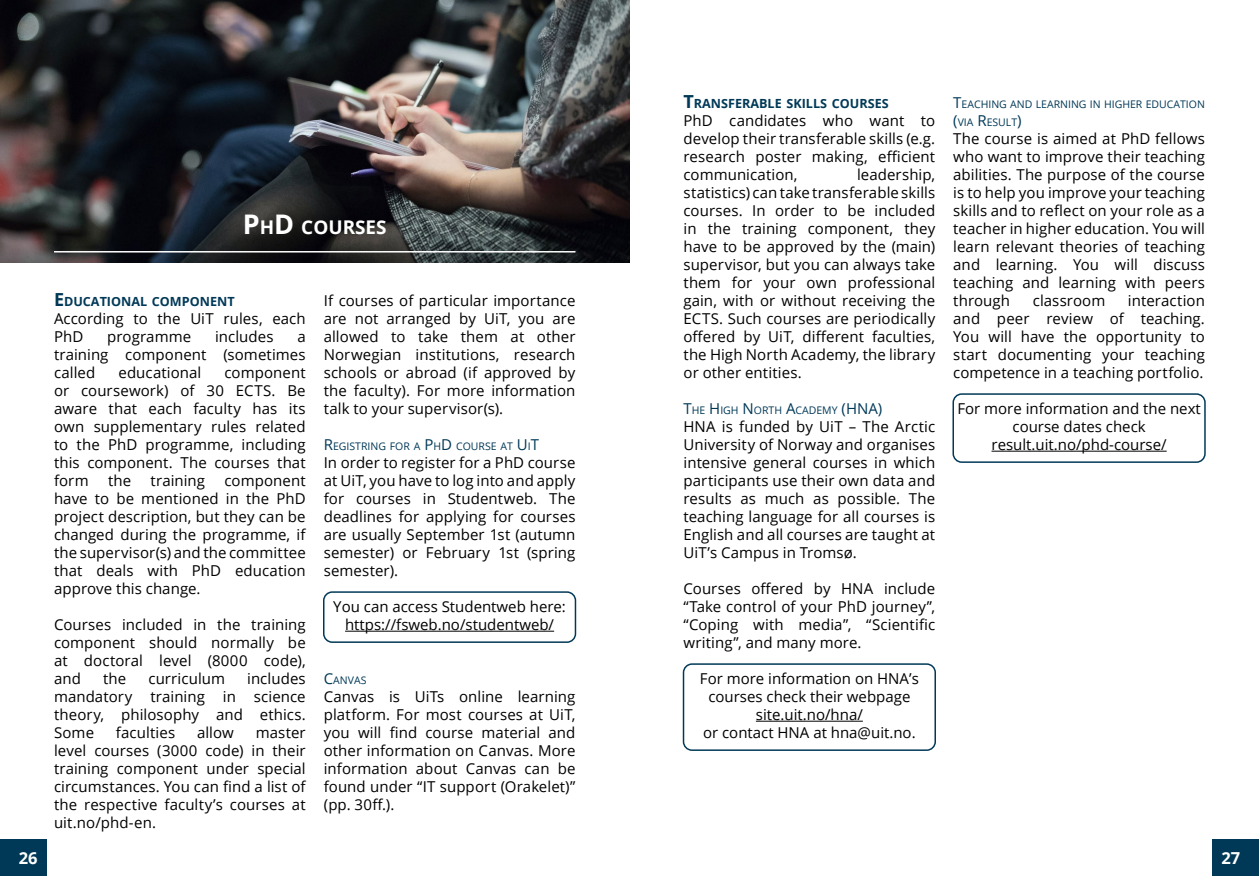
<style>
.page{position:relative;width:1259px;height:893px;background:#fff}
.page>*{position:absolute;margin:0;border:0;box-sizing:border-box;transform-origin:0 0}
.t1{font:700 18.9px "Open Sans";color:#fff}
.t2{font:700 16.5px "Open Sans";color:#fff}
.t3{font:15px/18px "Open Sans";letter-spacing:.005em;color:#000;text-align:justify}
.t4{font:15px "Open Sans";color:#003957}
.t5{font:700 12.6px "Open Sans";color:#003957}
.t6{font:10.5px/18px "Open Sans";color:#003957}
.s1{font-size:27px}
.s2{font-size:18px}
.s3{font-size:15px}
</style>
<div class="page">
<img style="left:0;top:0;width:629px;height:263px">
<div style="left:1213px;top:839px;width:46px;height:37px;background:#003957"></div>
<div style="left:0;top:839px;width:46px;height:37px;background:#003957"></div>
<hr style="left:54px;top:251px;width:521px;height:2px;background:#fff">
<div style="left:683px;top:663px;width:253px;height:88px;border:2px solid #003957;border-radius:9px"></div>
<hr style="left:756px;top:721px;width:107px;height:1px;background:#000">
<div style="left:952px;top:393px;width:253px;height:70px;border:2px solid #003957;border-radius:9px"></div>
<hr style="left:991px;top:451px;width:175px;height:1px;background:#000">
<div style="left:323px;top:591px;width:253px;height:52px;border:2px solid #003957;border-radius:9px"></div>
<hr style="left:345px;top:631px;width:209px;height:1px;background:#000">
<p class="t1" style="left:243px;top:214px;width:145px"><span class="s1">P</span>H<span class="s1">D</span> COU RSES</p>
<p class="t5" style="left:54px;top:293px;width:182px"><span class="s2">E</span>DUCATIONAL COMPONENT</p>
<p class="t3" style="left:54px;top:309px;width:253px">According to the UiT rules, each<br>PhD</p>
<p class="t3" style="left:107px;top:327px;width:86px">programme</p>
<p class="t3" style="left:215px;top:327px;width:60px">includes</p>
<p class="t3" style="left:54px;top:327px;width:253px;text-indent:243px">a training component (sometimes called</p>
<p class="t3" style="left:118px;top:363px;width:84px">educational</p>
<p class="t3" style="left:54px;top:363px;width:253px;text-indent:170px">component or coursework) of 30 ECTS. Be aware that each faculty has its own supplementary rules related to the PhD programme, including this component. The courses that form</p>
<p class="t3" style="left:108px;top:471px;width:25px">the</p>
<p class="t3" style="left:151px;top:471px;width:56px">training</p>
<p class="t3" style="left:54px;top:471px;width:253px;text-indent:170px">component have to be mentioned in the PhD project description, but they can be changed during the programme, if the supervisor(s) and the committee that deals with PhD education approve this change.</p>
<p class="t3" style="left:54px;top:615px;width:253px">Courses included in the training component should normally be at doctoral level (8000 code), and</p>
<p class="t3" style="left:54px;top:669px;width:253px;text-indent:193px">includes mandatory training in science theory, philosophy and ethics.<br>Some</p>
<p class="t3" style="left:103px;top:669px;width:25px">the</p>
<p class="t3" style="left:148px;top:669px;width:78px">curriculum</p>
<p class="t3" style="left:116px;top:723px;width:61px">faculties</p>
<p class="t3" style="left:197px;top:723px;width:38px">allow</p>
<p class="t3" style="left:54px;top:723px;width:253px;text-indent:202px">master level courses (3000 code) in their training component under special circumstances. You can find a list of the respective faculty’s courses at uit.no/phd-en.</p>
<p class="t3" style="left:324px;top:291px;width:253px">If courses of particular importance are not arranged by UiT, you are allowed to take them at other Norwegian institutions, research schools or abroad (if approved by the faculty). For more information talk to your supervisor(s).</p>
<p class="t6" style="left:324px;top:437px;width:216px"><span class="s3">R</span>EGISTRING FOR A <span class="s3">P</span>H<span class="s3">D</span> COURSE AT <span class="s3">U</span> I<span class="s3">T</span></p>
<p class="t3" style="left:324px;top:453px;width:253px">In order to register for a PhD course at UiT, you have to log into and apply for courses in Studentweb. The deadlines for applying for courses are usually September 1st (autumn semester) or February 1st (spring semester).</p>
<p class="t3" style="left:333px;top:597px;width:234px;text-align:center">You can access Studentweb here: https://fsweb.no/studentweb/</p>
<p class="t6" style="left:324px;top:671px;width:44px"><span class="s3">C</span>ANVAS</p>
<p class="t3" style="left:324px;top:687px;width:253px">Canvas is UiTs online learning platform. For most courses at UiT, you will find course material and other information on Canvas. More information about Canvas can be found under “IT support (Orakelet)” (pp. 30ff.).</p>
<p class="t5" style="left:683px;top:95px;width:207px"><span class="s2">T</span>RANSFERABLE SKILLS COU RSES</p>
<p class="t3" style="left:683px;top:111px;width:253px">PhD candidates who want to develop their transferable skills (e.g. research poster making, efficient communication,</p>
<p class="t3" style="left:683px;top:165px;width:253px;text-indent:173px">leadership, statistics) can take transferable skills courses. In order to be included in the training component, they have to be approved by the (main) supervisor, but you can always take them for your own professional gain, with or without receiving the ECTS. Such courses are periodically offered by UiT, different faculties, the High North Academy, the library or other entities.</p>
<p class="t6" style="left:683px;top:401px;width:174px"><span class="s3">T</span>HE <span class="s3">H</span> IGH <span class="s3">N</span> ORTH <span class="s3">A</span>CADEMY <span class="s3">(HNA</span></p>
<p class="t4" style="left:878px;top:398px;width:6px">)</p>
<p class="t3" style="left:683px;top:417px;width:253px">HNA is funded by UiT – The Arctic University of Norway and organises intensive general courses in which participants use their own data and results as much as possible. The teaching language for all courses is English and all courses are taught at UiT’s Campus in Tromsø.</p>
<p class="t3" style="left:683px;top:579px;width:253px">Courses offered by HNA include “Take control of your PhD journey”, “Coping with media”, “Scientific writing”, and many more.</p>
<p class="t3" style="left:700px;top:669px;width:220px;text-align:center">For more information on HNA’s courses check their webpage site.uit.no/hna/<br>or contact HNA at hna@uit.no.</p>
<p class="t6" style="left:953px;top:95px;width:253px"><span class="s3">T</span>EACHING AND LEARNING IN HIGHER EDUCATION <span class="s3">(</span>VIA <span class="s3">R</span>ESULT<span class="s3">)</span></p>
<p class="t3" style="left:953px;top:129px;width:253px">The course is aimed at PhD fellows who want to improve their teaching abilities. The purpose of the course is to help you improve your teaching skills and to reflect on your role as a teacher in higher education. You will learn relevant theories of teaching and learning. You will discuss teaching and learning with peers through</p>
<p class="t3" style="left:1032px;top:291px;width:74px">classroom</p>
<p class="t3" style="left:953px;top:291px;width:253px;text-indent:175px">interaction and peer review of teaching.<br>You will have the opportunity to start documenting your teaching competence in a teaching portfolio.</p>
<p class="t3" style="left:957px;top:399px;width:245px;text-align:center">For more information and the next course dates check result.uit.no/phd-course/</p>
<p class="t2" style="left:19px;top:846px;width:20px">26</p>
<p class="t2" style="left:1221px;top:846px;width:20px">27</p>
</div>
